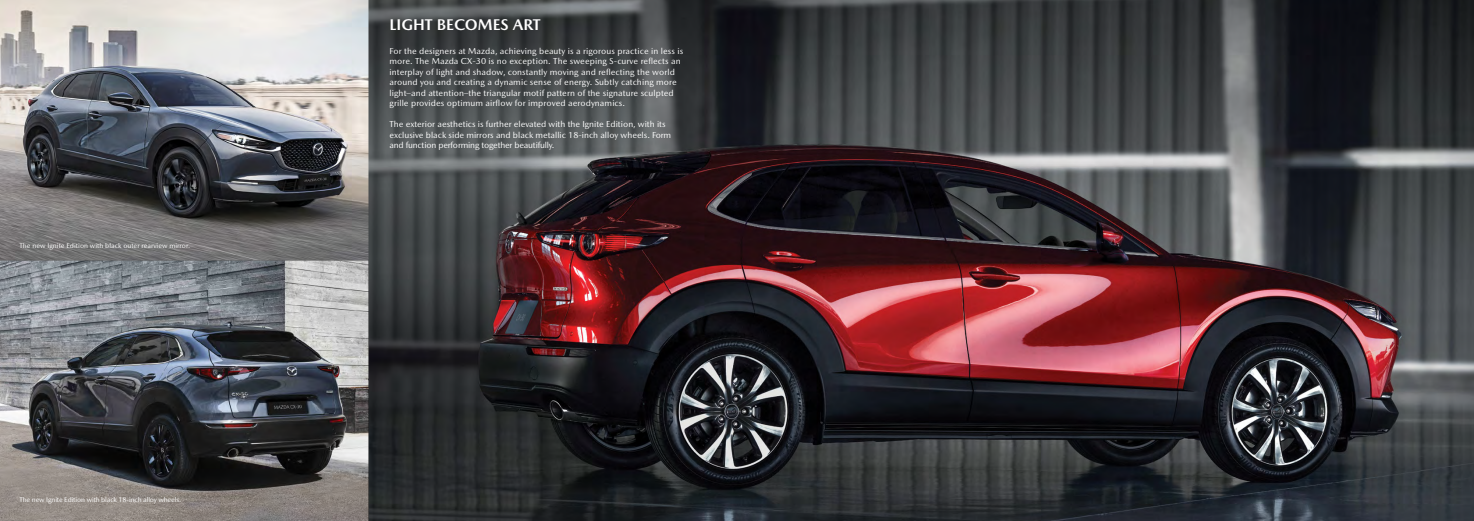
<style>
.page{position:relative;width:1474px;height:521px;background:#fff}
.page>*{position:absolute;margin:0;border:0;box-sizing:border-box;transform-origin:0 0}
.t1{font:700 15.75px "Mazda Type";color:#fff}
.t2{font:8.75px/10.5px "Mazda Type";letter-spacing:.01em;color:#fff}
.t3{font:7px "Mazda Type";letter-spacing:-.01em;color:#fff}
</style>
<div class="page">
<img style="left:0;top:0;width:1473px;height:521px">
<svg style="left:0;top:261px;width:368px;height:260px;background:#68696c"></svg>
<p class="t3" style="left:19px;top:242px;width:172px">The new Ignite Edition with black outer rearview mirror.</p>
<p class="t3" style="left:19px;top:495px;width:163px">The new Ignite Edition with black 18-inch alloy wheels.</p>
<h1 class="t1" style="left:389px;top:15px;width:153px">LIGHT BECOMES ART</h1>
<p class="t2" style="left:389px;top:45px;width:295px">For the designers at Mazda, achieving beauty is a rigorous practice in less is more. The Mazda CX-30 is no exception. The sweeping S-curve reflects an interplay of light and shadow, constantly moving and reflecting the world around you and creating a dynamic sense of energy. Subtly catching more light–and attention–the triangular motif pattern of the signature sculpted grille provides optimum airflow for improved aerodynamics.</p>
<p class="t2" style="left:389px;top:119px;width:283px">The exterior aesthetics is further elevated with the Ignite Edition, with its exclusive black side mirrors and black metallic 18-inch alloy wheels. Form and function performing together beautifully.</p>
</div>
